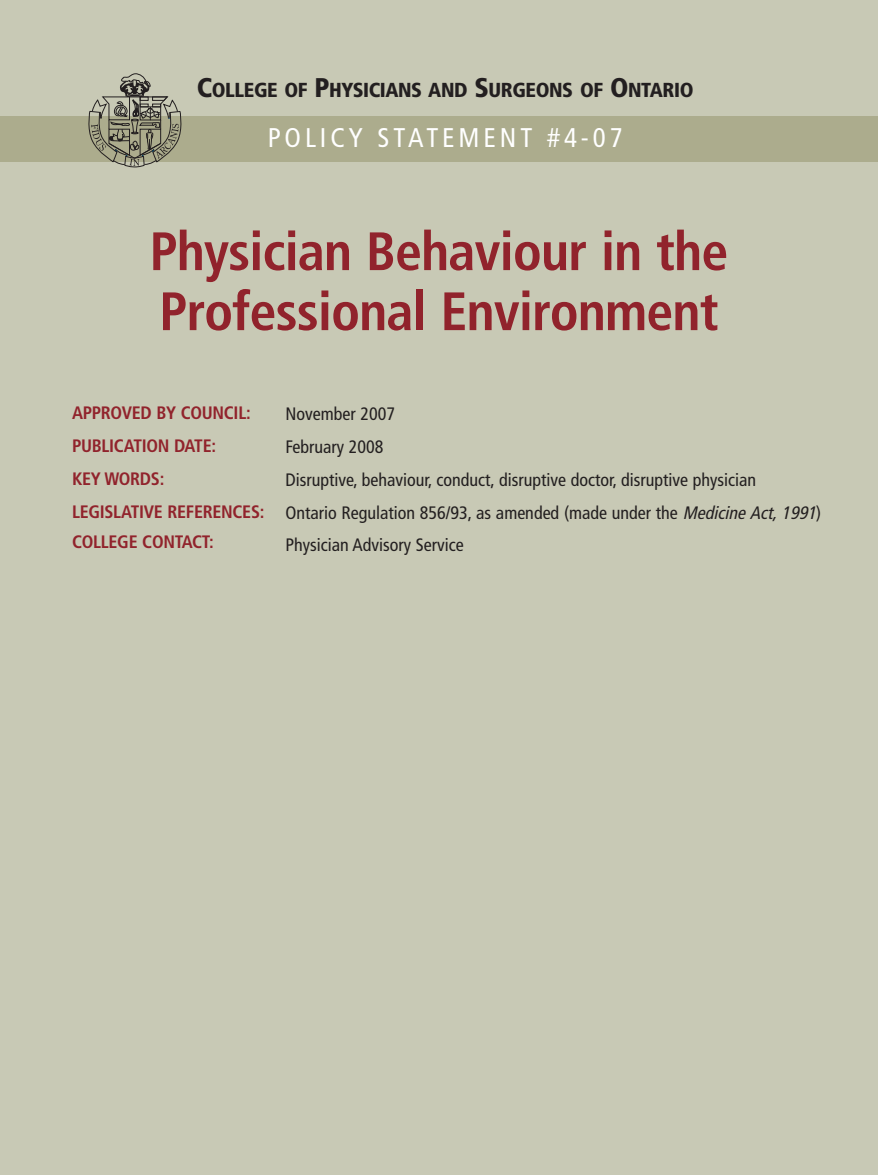
<style>
.page{position:relative;width:878px;height:1175px;background:#fff}
.page>*{position:absolute;margin:0;border:0;box-sizing:border-box;transform-origin:0 0}
.t1{font:700 condensed 54px/60px "Frutiger";letter-spacing:-.015em;color:#91232c}
.t2{font:condensed 27px "Frutiger";letter-spacing:.145em;color:#fff}
.t3{font:900 condensed 20.25px "Frutiger";letter-spacing:-.02em;color:#231f20}
.t4{font:condensed 18px/33px "Frutiger";color:#231f20}
.t5{font:700 condensed 18px/33px "Frutiger";letter-spacing:-.015em;color:#91232c}
.s1{font-size:27px}
.s2{font-style:italic}
</style>
<div class="page">
<div style="left:0;top:0;width:878px;height:1174px;background:#c8c9b5"></div>
<div style="left:0;top:117px;width:878px;height:45px;background:#acac8d"></div>
<svg style="left:89px;top:73px;width:92px;height:94px"></svg>
<p class="t3" style="left:197px;top:82px;width:498px"><span class="s1">C</span>OLLEGE OF <span class="s1">P</span>HYSICIANS AND <span class="s1">S</span>URGEONS OF <span class="s1">O</span>NTARIO</p>
<h2 class="t2" style="left:268px;top:126px;width:356px">POLICY STATEMENT #4-07</h2>
<h1 class="t1" style="left:150px;top:226px;width:580px">Physician Behaviour in the<br>Professional Environment</h1>
<p class="t5" style="left:72px;top:397px;width:194px">APPROVED BY COUNCIL:<br>PUBLICATION DATE:<br>KEY WORDS:<br>LEGISLATIVE REFERENCES:</p>
<p class="t5" style="left:72px;top:526px;width:143px">COLLEGE CONTACT:</p>
<p class="t4" style="left:285px;top:398px;width:537px">November 2007<br>February 2008<br>Disruptive, behaviour, conduct, disruptive doctor, disruptive physician<br>Ontario Regulation 856/93, as amended (made under the <span class="s2">MedicineAct,1991</span>)<br>Physician Advisory Service</p>
</div>
